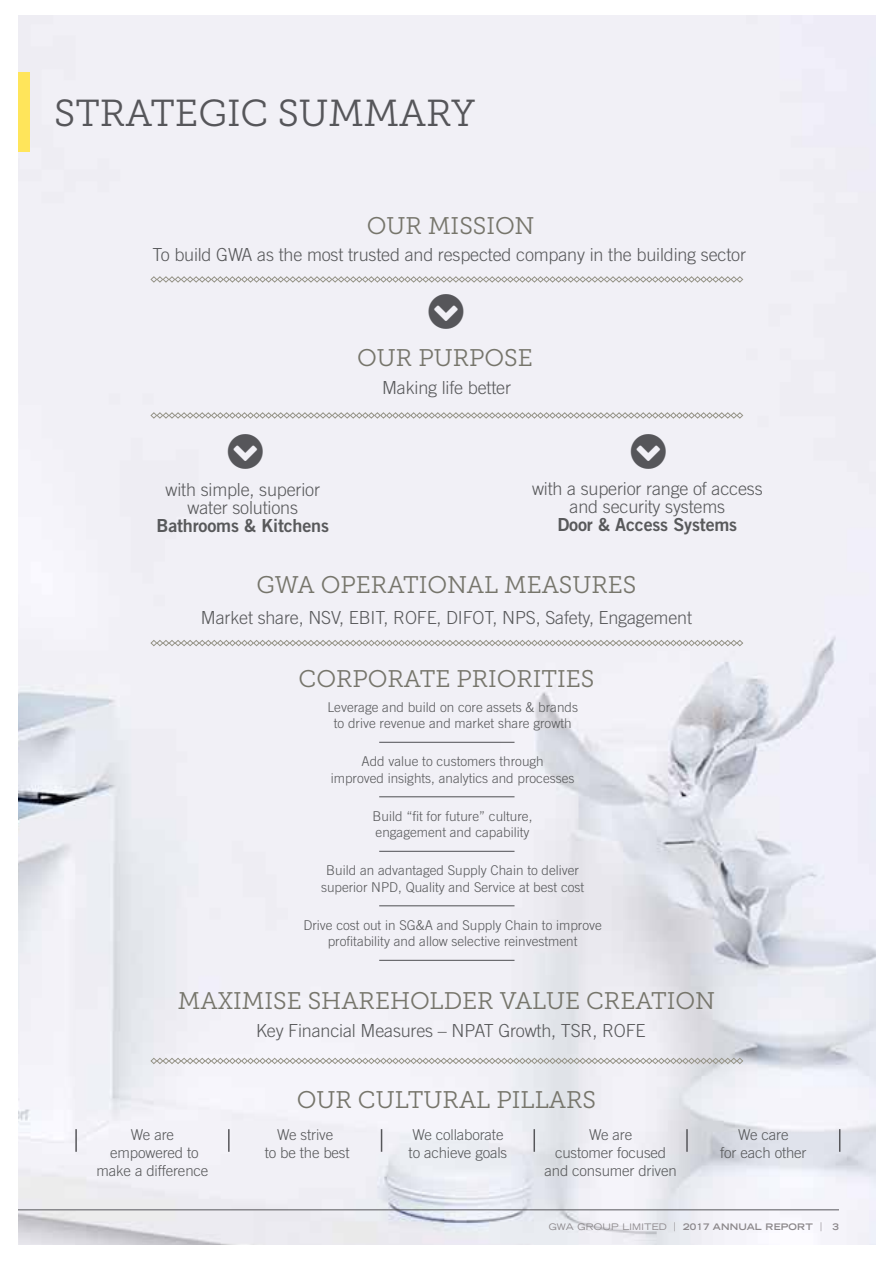
<style>
.page{position:relative;width:893px;height:1263px;background:#fff}
.page>*{position:absolute;margin:0;border:0;box-sizing:border-box;transform-origin:0 0}
.t1{font:37.5px "Museo Slab 300";color:#56565a}
.t2{font:24px "Museo Slab 300";color:#76756b}
.t3{font:300 18px/18px "Trade Gothic LT Std";letter-spacing:-.01em;color:#58595b;text-align:center}
.t4{font:18px "Trade Gothic LT Std Bd 2";letter-spacing:-.01em;color:#58595b}
.t5{font:300 15px/18px "Trade Gothic LT Std";letter-spacing:-.01em;color:#58595b;text-align:center}
.t6{font:300 13.5px/16.2px "Trade Gothic LT Std";color:#58595b;text-align:center}
.t7{font:expanded 9px "Trade Gothic LT Std";letter-spacing:.02em;color:#8b878a}
.s1{font-weight:700}
</style>
<div class="page">
<img style="left:18px;top:16px;width:858px;height:1228px">
<svg style="left:150px;top:276px;width:593px;height:7px"></svg>
<svg style="left:150px;top:412px;width:593px;height:7px"></svg>
<svg style="left:150px;top:640px;width:593px;height:6px"></svg>
<svg style="left:150px;top:1057px;width:593px;height:7px"></svg>
<div style="left:17px;top:72px;width:13px;height:80px;background:#ffe55b"></div>
<hr style="left:379px;top:742px;width:135px;height:1px;background:#56565a">
<hr style="left:379px;top:796px;width:135px;height:1px;background:#56565a">
<hr style="left:379px;top:851px;width:135px;height:1px;background:#56565a">
<hr style="left:379px;top:905px;width:135px;height:1px;background:#56565a">
<hr style="left:379px;top:960px;width:135px;height:1px;background:#56565a">
<hr style="left:0;top:1209px;width:839px;height:1px;background:#56565a">
<hr style="left:228px;top:1129px;width:2px;height:23px;background:#56565a">
<hr style="left:75px;top:1129px;width:2px;height:23px;background:#56565a">
<svg style="left:839px;top:1129px;width:1px;height:23px"></svg>
<svg style="left:381px;top:1129px;width:1px;height:23px"></svg>
<hr style="left:533px;top:1129px;width:2px;height:23px;background:#56565a">
<hr style="left:686px;top:1129px;width:2px;height:23px;background:#56565a">
<div style="left:0;top:0;width:17px;height:1263px;background:#fff"></div>
<svg style="left:429px;top:294px;width:35px;height:35px"></svg>
<svg style="left:228px;top:434px;width:35px;height:36px"></svg>
<svg style="left:631px;top:434px;width:35px;height:36px"></svg>
<h1 class="t1" style="left:54px;top:93px;width:423px">STRATEGIC SUMMARY</h1>
<h2 class="t2" style="left:367px;top:213px;width:169px">OUR MISSION</h2>
<h3 class="t3" style="left:153px;top:245px;width:595px">To build GWA as the most trusted and respected company in the building sector</h3>
<h2 class="t2" style="left:357px;top:345px;width:177px">OUR PURPOSE</h2>
<h3 class="t3" style="left:382px;top:379px;width:130px">Making life better</h3>
<h3 class="t3" style="left:166px;top:481px;width:156px">with simple, superior water solutions</h3>
<h3 class="t4" style="left:157px;top:515px;width:174px">Bathrooms &amp; Kitchens</h3>
<h3 class="t3" style="left:532px;top:479px;width:232px">with a superior range of access and security systems</h3>
<h3 class="t4" style="left:557px;top:513px;width:181px">Door &amp; Access Systems</h3>
<h2 class="t2" style="left:257px;top:571px;width:381px">GWA OPERATIONAL MEASURES</h2>
<h3 class="t3" style="left:201px;top:608px;width:493px">Market share, NSV, EBIT, ROFE, DIFOT, NPS, Safety, Engagement</h3>
<h2 class="t2" style="left:299px;top:665px;width:297px">CORPORATE PRIORITIES</h2>
<p class="t6" style="left:327px;top:699px;width:252px">Leverage and build on core assets &amp; brands to drive revenue and market share growth</p>
<p class="t6" style="left:331px;top:753px;width:245px">Add value to customers through<br>improved insights, analytics and processes</p>
<p class="t6" style="left:373px;top:808px;width:161px;text-align:left">Build “fit for future” culture, engagement and capability</p>
<p class="t6" style="left:321px;top:862px;width:265px">Build an advantaged Supply Chain to deliver superior NPD, Quality and Service at best cost</p>
<p class="t6" style="left:303px;top:917px;width:300px">Drive cost out in SG&amp;A and Supply Chain to improve profitability and allow selective reinvestment</p>
<h2 class="t2" style="left:178px;top:988px;width:539px">MAXIMISE SHAREHOLDER VALUE CREATION</h2>
<h3 class="t3" style="left:256px;top:1022px;width:391px">Key Financial Measures – NPAT Growth, TSR, ROFE</h3>
<h2 class="t2" style="left:297px;top:1086px;width:301px">OUR CULTURAL PILLARS</h2>
<p class="t5" style="left:97px;top:1125px;width:113px">We are empowered to make a difference</p>
<p class="t5" style="left:265px;top:1125px;width:86px">We strive<br>to be the best</p>
<p class="t5" style="left:409px;top:1125px;width:100px;text-align:left">We collaborate to achieve goals</p>
<p class="t5" style="left:544px;top:1125px;width:134px">We are<br>customer focused and consumer driven</p>
<p class="t5" style="left:720px;top:1125px;width:88px">We care<br>for each other</p>
<p class="t7" style="left:540px;top:1221px;width:292px">GWA GROUP LIMITED | <span class="s1">2017 AN UAL REPORT</span> | <span class="s1">3</span></p>
<p class="t7" style="left:549px;top:1221px;width:292px">GWA GROUP LIMITED | <span class="s1">2017 ANNUAL REPORT</span> | <span class="s1">3</span></p>
</div>
